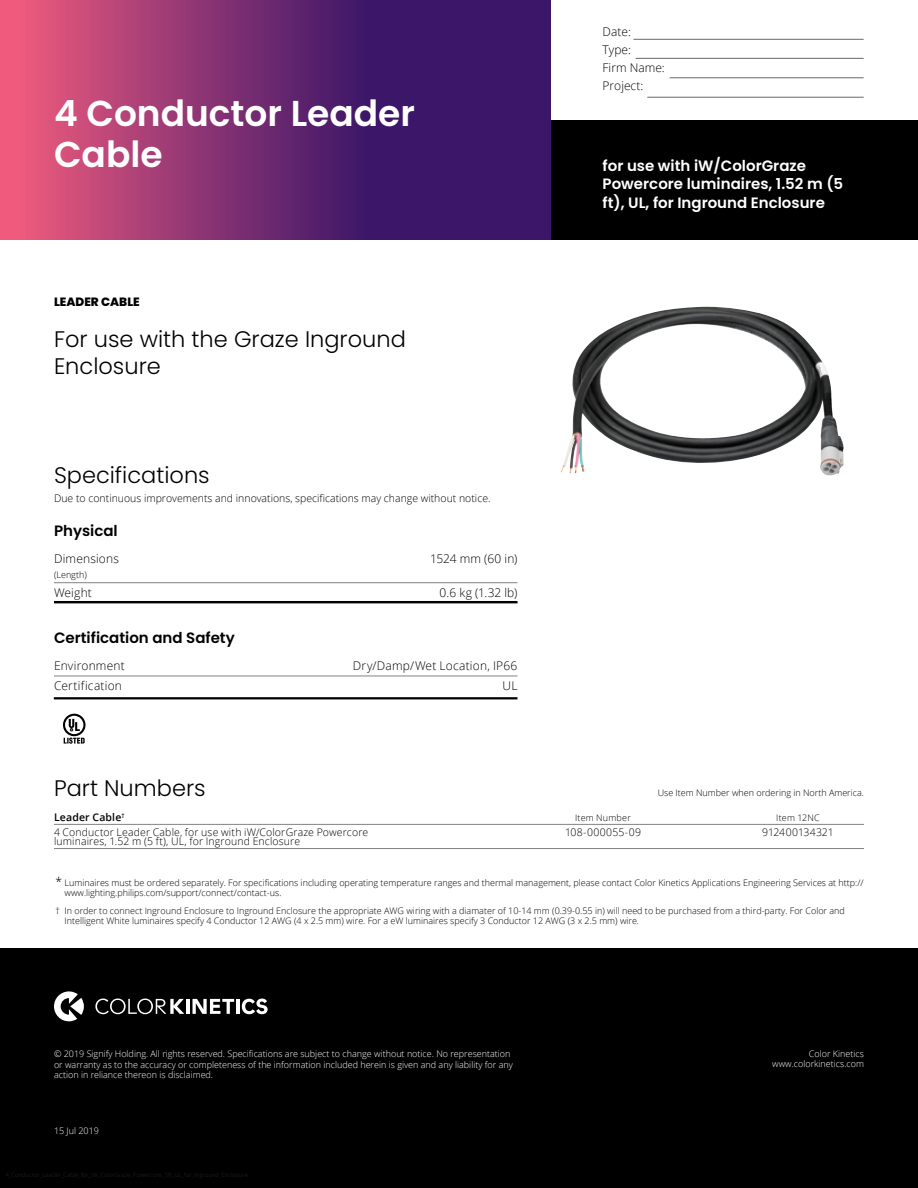
<style>
.page{position:relative;width:918px;height:1188px;background:#fff}
.page>*{position:absolute;margin:0;border:0;box-sizing:border-box;transform-origin:0 0}
._01a_Body_Copy_no_ta{font:600 36px/40.5px "Poppins";color:#fff}
.Bodycopy_8_5pt{font:300 22.5px/27px "Poppins";color:#000}
.Bodycopy_9pt{font:300 22.5px "Poppins";color:#000}
._01a_Body_Copy_no_ta-2{font:600 15px/18.6px "Poppins";color:#fff}
.Headline_10pt_Inline{font:600 15px "Poppins";color:#000}
.Bodycopy_9pt-2{font:600 15px "Poppins";color:#000}
.table_text_rule_RIGH{font:300 12px "Open Sans";letter-spacing:.01em;color:#000}
.table_text_no_rule_R{font:300 12px "Open Sans";letter-spacing:.015em;color:#000}
.Bodycopy_8_5pt-2{font:800 12px "Poppins";color:#000}
.Part_Numbers{font:300 10.5px "Open Sans";letter-spacing:.015em;color:#000}
.Bodycopy_9pt-3{font:300 10.5px "Open Sans";color:#000}
.Part_Numbers-2{font:600 10.5px "Open Sans";letter-spacing:.015em;color:#000}
.Part_Numbers-3{font:300 10.5px "Open Sans";letter-spacing:-.005em;color:#000}
.Copyright_6_pt{font:300 9px/10.5px "Open Sans";color:#000}
.Copyright_6_pt-2{font:300 9px/10.5px "Open Sans";color:#fff}
.table_text_no_rule_L{font:300 9px/10.5px "Open Sans";color:#000}
.Bodycopy_9pt-4{font:300 9px "Open Sans";color:#000}
.Bulleted_text_7_pt{font:300 9px "Open Sans";color:#fff}
.Part_Numbers-4{font:300 9px "Open Sans";letter-spacing:.025em;color:#000}
.boilerplate_6pt{font:300 9px "Open Sans";color:#fff}
.table_text_rule_LEFT{font:300 9px "Open Sans";color:#000}
.s1{font-size:12px}
</style>
<div class="page">
<div style="left:551px;top:120px;width:367px;height:120px;background:#000"></div>
<svg style="left:0;top:0;width:551px;height:240px;background:#792d70"></svg>
<div style="left:0;top:948px;width:918px;height:240px;background:#000"></div>
<hr style="left:186px;top:999px;width:3px;height:15px;background:#fff">
<svg style="left:193px;top:999px;width:41px;height:15px"></svg>
<hr style="left:236px;top:999px;width:4px;height:15px;background:#fff">
<svg style="left:95px;top:999px;width:89px;height:15px"></svg>
<svg style="left:242px;top:999px;width:26px;height:15px"></svg>
<svg style="left:54px;top:991px;width:30px;height:30px"></svg>
<hr style="left:633px;top:39px;width:231px;height:1px;background:#000">
<hr style="left:636px;top:58px;width:228px;height:1px;background:#000">
<hr style="left:670px;top:77px;width:194px;height:1px;background:#000">
<hr style="left:647px;top:97px;width:217px;height:1px;background:#000">
<img style="left:561px;top:311px;width:263px;height:162px">
<hr style="left:54px;top:582px;width:464px;height:1px;background:#808285">
<hr style="left:54px;top:603px;width:464px;height:1px;background:#808285">
<hr style="left:54px;top:601px;width:464px;height:2px;background:#000">
<hr style="left:54px;top:676px;width:464px;height:1px;background:#808285">
<hr style="left:54px;top:697px;width:463px;height:2px;background:#000">
<svg style="left:63px;top:713px;width:23px;height:31px"></svg>
<hr style="left:54px;top:824px;width:810px;height:1px;background:#808285">
<hr style="left:54px;top:848px;width:810px;height:1px;background:#808285">
<p class="_01a_Body_Copy_no_ta" style="left:54px;top:93px;width:363px">4 Conductor Leader<br>Cable</p>
<p class="Bodycopy_8_5pt-2" style="left:54px;top:295px;width:87px">LEADER CABLE</p>
<p class="Bodycopy_8_5pt" style="left:54px;top:326px;width:353px">For use with the Graze Inground<br>Enclosure</p>
<p class="Bodycopy_9pt" style="left:54px;top:462px;width:157px">Specifications</p>
<p class="Bodycopy_9pt-3" style="left:54px;top:491px;width:438px">Due to continuous improvements and innovations, specifications may change without notice.</p>
<p class="Bodycopy_9pt-2" style="left:54px;top:522px;width:65px">Physical</p>
<p class="table_text_no_rule_R" style="left:54px;top:551px;width:67px">Dimensions</p>
<p class="table_text_no_rule_R" style="left:430px;top:551px;width:89px">1524 mm (60 in)</p>
<p class="table_text_rule_LEFT" style="left:54px;top:569px;width:34px">(Length)</p>
<p class="table_text_rule_RIGH" style="left:54px;top:585px;width:40px">Weight</p>
<p class="table_text_rule_RIGH" style="left:440px;top:585px;width:79px">0.6 kg (1.32 lb)</p>
<p class="Headline_10pt_Inline" style="left:54px;top:629px;width:182px">Certification and Safety</p>
<p class="table_text_rule_RIGH" style="left:54px;top:658px;width:72px">Environment</p>
<p class="table_text_rule_RIGH" style="left:353px;top:658px;width:166px">Dry/Damp/Wet Location, IP66</p>
<p class="table_text_no_rule_R" style="left:54px;top:678px;width:70px">Certification</p>
<p class="table_text_no_rule_R" style="left:503px;top:678px;width:16px">UL</p>
<p class="table_text_rule_RIGH" style="left:603px;top:24px;width:30px">Date:</p>
<p class="table_text_rule_RIGH" style="left:603px;top:42px;width:30px">Type:</p>
<p class="table_text_rule_RIGH" style="left:603px;top:60px;width:64px">Firm Name:</p>
<p class="table_text_rule_RIGH" style="left:603px;top:78px;width:42px">Project:</p>
<p class="_01a_Body_Copy_no_ta-2" style="left:603px;top:156px;width:242px">for use with iW/ColorGraze<br>Powercore luminaires, 1.52 m (5 ft), UL, for Inground Enclosure</p>
<p class="Bodycopy_9pt" style="left:54px;top:775px;width:153px">Part Numbers</p>
<p class="Bodycopy_9pt-4" style="left:658px;top:787px;width:208px">Use Item Number when ordering in North America.</p>
<p class="Part_Numbers-2" style="left:54px;top:810px;width:72px">Leader Cable<sup>†</sup></p>
<p class="Part_Numbers-4" style="left:575px;top:812px;width:57px">Item Number</p>
<p class="Part_Numbers-4" style="left:776px;top:812px;width:45px">Item 12NC</p>
<p class="Part_Numbers" style="left:54px;top:825px;width:316px">4 Conductor Leader Cable, for use with iW/ColorGraze Powercore</p>
<p class="Part_Numbers" style="left:565px;top:825px;width:77px">108-000055-09</p>
<p class="Part_Numbers-3" style="left:762px;top:825px;width:73px">912400134321</p>
<p class="Part_Numbers" style="left:54px;top:834px;width:248px">luminaires, 1.52 m (5 ft), UL, for Inground Enclosure</p>
<p class="table_text_no_rule_L" style="left:64px;top:877px;width:801px;text-indent:-9px"><span class="s1">*</span> Luminaires must be ordered separately. For specifications including operating temperature ranges and thermal management, please contact Color Kinetics Applications Engineering Services at http:// www.lighting.philips.com/support/connect/contact-us.</p>
<p class="Copyright_6_pt" style="left:64px;top:905px;width:782px;text-indent:-9px">† In order to connect Inground Enclosure to Inground Enclosure the appropriate AWG wiring with a diamater of 10-14 mm (0.39-0.55 in) will need to be purchased from a third-party. For Color and<br>Intelligent White luminaires specify 4 Conductor 12 AWG (4 x 2.5 mm) wire. For a eW luminaires specify 3 Conductor 12 AWG (3 x 2.5 mm) wire.</p>
<p class="Copyright_6_pt-2" style="left:54px;top:1048px;width:460px">© 2019 Signify Holding. All rights reserved. Specifications are subject to change without notice. No representation or warranty as to the accuracy or completeness of the information included herein is given and any liability for any action in reliance thereon is disclaimed.</p>
<p class="boilerplate_6pt" style="left:54px;top:1125px;width:47px">15 Jul 2019</p>
<p class="Copyright_6_pt-2" style="left:809px;top:1048px;width:57px">Color Kinetics</p>
<p class="Bulleted_text_7_pt" style="left:772px;top:1058px;width:93px">www.colorkinetics.com</p>
</div>
